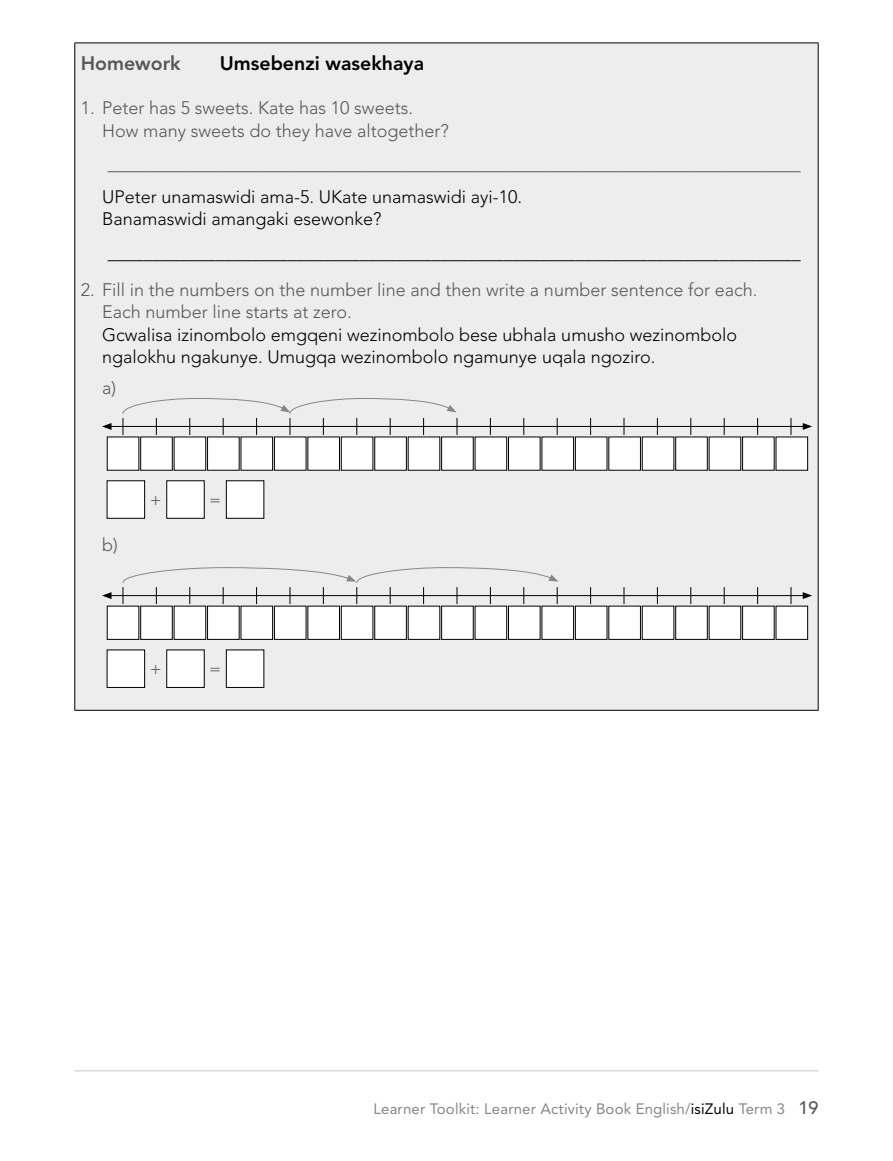
<style>
.page{position:relative;width:893px;height:1161px;background:#fff}
.page>*{position:absolute;margin:0;border:0;box-sizing:border-box;transform-origin:0 0}
.t1{font:800 19.5px "Avenir LT Std";color:#000}
.t2{font:800 19.5px "Avenir LT Std";color:#575756}
.t3{font:300 18px/22.5px "Avenir LT Std";color:#000}
.t4{font:300 18px/22.5px "Avenir LT Std";color:#575756}
.t5{font:15px "Avenir LT Std";letter-spacing:.01em;color:#878787}
.s1{color:#000}
.s2{font-weight:500;font-size:18px;color:#575756}
</style>
<div class="page">
<hr style="left:74px;top:1070px;width:745px;height:1px;background:#dadada">
<div style="left:75px;top:43px;width:743px;height:667px;background:#ededed"></div>
<hr style="left:74px;top:43px;width:745px;height:1px;background:#000">
<hr style="left:74px;top:43px;width:1px;height:667px;background:#000">
<hr style="left:818px;top:43px;width:1px;height:667px;background:#000">
<hr style="left:74px;top:710px;width:745px;height:1px;background:#000">
<div style="left:107px;top:437px;width:32px;height:33px;background:#fff"></div>
<div style="left:241px;top:437px;width:32px;height:33px;background:#fff"></div>
<div style="left:508px;top:437px;width:32px;height:33px;background:#fff"></div>
<div style="left:375px;top:437px;width:31px;height:33px;background:#fff"></div>
<div style="left:374px;top:437px;width:33px;height:34px;border:1px solid #000"></div>
<div style="left:642px;top:437px;width:32px;height:33px;background:#fff"></div>
<div style="left:174px;top:437px;width:32px;height:33px;background:#fff"></div>
<div style="left:308px;top:437px;width:31px;height:33px;background:#fff"></div>
<div style="left:575px;top:437px;width:32px;height:33px;background:#fff"></div>
<div style="left:442px;top:437px;width:31px;height:33px;background:#fff"></div>
<div style="left:441px;top:437px;width:33px;height:34px;border:1px solid #000"></div>
<div style="left:709px;top:437px;width:32px;height:33px;background:#fff"></div>
<div style="left:141px;top:437px;width:31px;height:33px;background:#fff"></div>
<div style="left:140px;top:437px;width:33px;height:34px;border:1px solid #000"></div>
<div style="left:274px;top:437px;width:32px;height:33px;background:#fff"></div>
<div style="left:542px;top:437px;width:32px;height:33px;background:#fff"></div>
<div style="left:408px;top:437px;width:32px;height:33px;background:#fff"></div>
<div style="left:676px;top:437px;width:31px;height:33px;background:#fff"></div>
<div style="left:675px;top:437px;width:33px;height:34px;border:1px solid #000"></div>
<div style="left:208px;top:437px;width:31px;height:33px;background:#fff"></div>
<div style="left:341px;top:437px;width:32px;height:33px;background:#fff"></div>
<div style="left:609px;top:437px;width:31px;height:33px;background:#fff"></div>
<div style="left:475px;top:437px;width:32px;height:33px;background:#fff"></div>
<div style="left:743px;top:437px;width:31px;height:33px;background:#fff"></div>
<div style="left:776px;top:437px;width:32px;height:33px;background:#fff"></div>
<hr style="left:109px;top:426px;width:696px;height:1px;background:#000">
<svg style="left:102px;top:423px;width:10px;height:7px"></svg>
<svg style="left:803px;top:423px;width:9px;height:7px"></svg>
<svg style="left:523px;top:418px;width:1px;height:17px"></svg>
<svg style="left:490px;top:418px;width:1px;height:17px"></svg>
<svg style="left:590px;top:418px;width:1px;height:17px"></svg>
<svg style="left:557px;top:418px;width:1px;height:17px"></svg>
<svg style="left:657px;top:418px;width:1px;height:17px"></svg>
<svg style="left:624px;top:418px;width:1px;height:17px"></svg>
<svg style="left:724px;top:418px;width:1px;height:17px"></svg>
<svg style="left:690px;top:418px;width:1px;height:17px"></svg>
<svg style="left:791px;top:418px;width:1px;height:17px"></svg>
<svg style="left:757px;top:418px;width:1px;height:17px"></svg>
<svg style="left:122px;top:398px;width:336px;height:37px"></svg>
<div style="left:107px;top:481px;width:38px;height:37px;background:#fff"></div>
<div style="left:107px;top:480px;width:38px;height:39px;border:1px solid #000"></div>
<div style="left:167px;top:481px;width:37px;height:37px;background:#fff"></div>
<div style="left:166px;top:480px;width:39px;height:39px;border:1px solid #000"></div>
<div style="left:226px;top:481px;width:38px;height:37px;background:#fff"></div>
<div style="left:226px;top:480px;width:38px;height:39px;border:1px solid #000"></div>
<div style="left:107px;top:606px;width:32px;height:33px;background:#fff"></div>
<div style="left:241px;top:606px;width:32px;height:33px;background:#fff"></div>
<div style="left:241px;top:606px;width:32px;height:34px;border:1px solid #000"></div>
<div style="left:508px;top:606px;width:32px;height:33px;background:#fff"></div>
<div style="left:508px;top:606px;width:32px;height:34px;border:1px solid #000"></div>
<div style="left:375px;top:606px;width:31px;height:33px;background:#fff"></div>
<div style="left:374px;top:606px;width:33px;height:34px;border:1px solid #000"></div>
<div style="left:642px;top:606px;width:32px;height:33px;background:#fff"></div>
<div style="left:642px;top:606px;width:32px;height:34px;border:1px solid #000"></div>
<div style="left:174px;top:606px;width:32px;height:33px;background:#fff"></div>
<div style="left:174px;top:606px;width:32px;height:34px;border:1px solid #000"></div>
<div style="left:308px;top:606px;width:31px;height:33px;background:#fff"></div>
<div style="left:307px;top:606px;width:33px;height:34px;border:1px solid #000"></div>
<div style="left:575px;top:606px;width:32px;height:33px;background:#fff"></div>
<div style="left:575px;top:606px;width:32px;height:34px;border:1px solid #000"></div>
<div style="left:442px;top:606px;width:31px;height:33px;background:#fff"></div>
<div style="left:441px;top:606px;width:33px;height:34px;border:1px solid #000"></div>
<div style="left:709px;top:606px;width:32px;height:33px;background:#fff"></div>
<div style="left:141px;top:606px;width:31px;height:33px;background:#fff"></div>
<div style="left:140px;top:606px;width:33px;height:34px;border:1px solid #000"></div>
<div style="left:274px;top:606px;width:32px;height:33px;background:#fff"></div>
<div style="left:274px;top:606px;width:32px;height:34px;border:1px solid #000"></div>
<div style="left:542px;top:606px;width:32px;height:33px;background:#fff"></div>
<div style="left:542px;top:606px;width:32px;height:34px;border:1px solid #000"></div>
<div style="left:408px;top:606px;width:32px;height:33px;background:#fff"></div>
<div style="left:676px;top:606px;width:31px;height:33px;background:#fff"></div>
<div style="left:675px;top:606px;width:33px;height:34px;border:1px solid #000"></div>
<div style="left:208px;top:606px;width:31px;height:33px;background:#fff"></div>
<div style="left:207px;top:606px;width:33px;height:34px;border:1px solid #000"></div>
<div style="left:341px;top:606px;width:32px;height:33px;background:#fff"></div>
<div style="left:341px;top:606px;width:32px;height:34px;border:1px solid #000"></div>
<div style="left:609px;top:606px;width:31px;height:33px;background:#fff"></div>
<div style="left:608px;top:606px;width:33px;height:34px;border:1px solid #000"></div>
<div style="left:475px;top:606px;width:32px;height:33px;background:#fff"></div>
<div style="left:475px;top:606px;width:32px;height:34px;border:1px solid #000"></div>
<div style="left:743px;top:606px;width:31px;height:33px;background:#fff"></div>
<div style="left:742px;top:606px;width:33px;height:34px;border:1px solid #000"></div>
<div style="left:776px;top:606px;width:32px;height:33px;background:#fff"></div>
<div style="left:776px;top:606px;width:32px;height:34px;border:1px solid #000"></div>
<hr style="left:109px;top:595px;width:696px;height:1px;background:#000">
<svg style="left:102px;top:592px;width:10px;height:7px"></svg>
<svg style="left:803px;top:592px;width:9px;height:7px"></svg>
<svg style="left:590px;top:587px;width:1px;height:17px"></svg>
<svg style="left:657px;top:587px;width:1px;height:17px"></svg>
<svg style="left:624px;top:587px;width:1px;height:17px"></svg>
<svg style="left:724px;top:587px;width:1px;height:17px"></svg>
<svg style="left:690px;top:587px;width:1px;height:17px"></svg>
<svg style="left:791px;top:587px;width:1px;height:17px"></svg>
<svg style="left:757px;top:587px;width:1px;height:17px"></svg>
<svg style="left:122px;top:567px;width:436px;height:37px"></svg>
<div style="left:107px;top:650px;width:38px;height:37px;background:#fff"></div>
<div style="left:107px;top:649px;width:38px;height:39px;border:1px solid #000"></div>
<div style="left:167px;top:650px;width:37px;height:37px;background:#fff"></div>
<div style="left:166px;top:649px;width:39px;height:39px;border:1px solid #000"></div>
<div style="left:226px;top:650px;width:38px;height:37px;background:#fff"></div>
<div style="left:226px;top:649px;width:38px;height:39px;border:1px solid #000"></div>
<p class="t2" style="left:81px;top:52px;width:101px">Homework</p>
<p class="t1" style="left:220px;top:52px;width:206px">Umsebenzi wasekhaya</p>
<p class="t4" style="left:102px;top:97px;width:348px;text-indent:-21px">1. Peter has 5 sweets. Kate has 10 sweets.<br>How many sweets do they have altogether?</p>
<p class="t4" style="left:108px;top:159px;width:695px">–––––––––––––––––––––––––––––––––––––––––––––––––––––––––––––––––––––––––––––</p>
<p class="t3" style="left:102px;top:186px;width:422px">UPeter unamaswidi ama-5. UKate unamaswidi ayi-10.<br>Banamaswidi amangaki esewonke?</p>
<p class="t3" style="left:108px;top:248px;width:695px">–––––––––––––––––––––––––––––––––––––––––––––––––––––––––––––––––––––––––––––</p>
<p class="t4" style="left:102px;top:279px;width:657px;text-indent:-21px">2. Fill in the numbers on the number line and then write a number sentence for each.<br>Each number line starts at zero.</p>
<p class="t3" style="left:102px;top:324px;width:637px">Gcwalisa izinombolo emgqeni wezinombolo bese ubhala umusho wezinombolo ngalokhu ngakunye. Umugqa wezinombolo ngamunye uqala ngoziro.</p>
<p class="t4" style="left:102px;top:377px;width:16px">a)</p>
<p class="t4" style="left:102px;top:533px;width:17px">b)</p>
<p class="t4" style="left:150px;top:488px;width:13px">+</p>
<p class="t4" style="left:209px;top:488px;width:13px">=</p>
<p class="t4" style="left:150px;top:658px;width:13px">+</p>
<p class="t4" style="left:209px;top:658px;width:13px">=</p>
<p class="t5" style="left:374px;top:1099px;width:446px">Learner Toolkit: Learner Activity Book English/<span class="s1">isiZulu</span> Term 3 <span class="s2">19</span></p>
</div>
